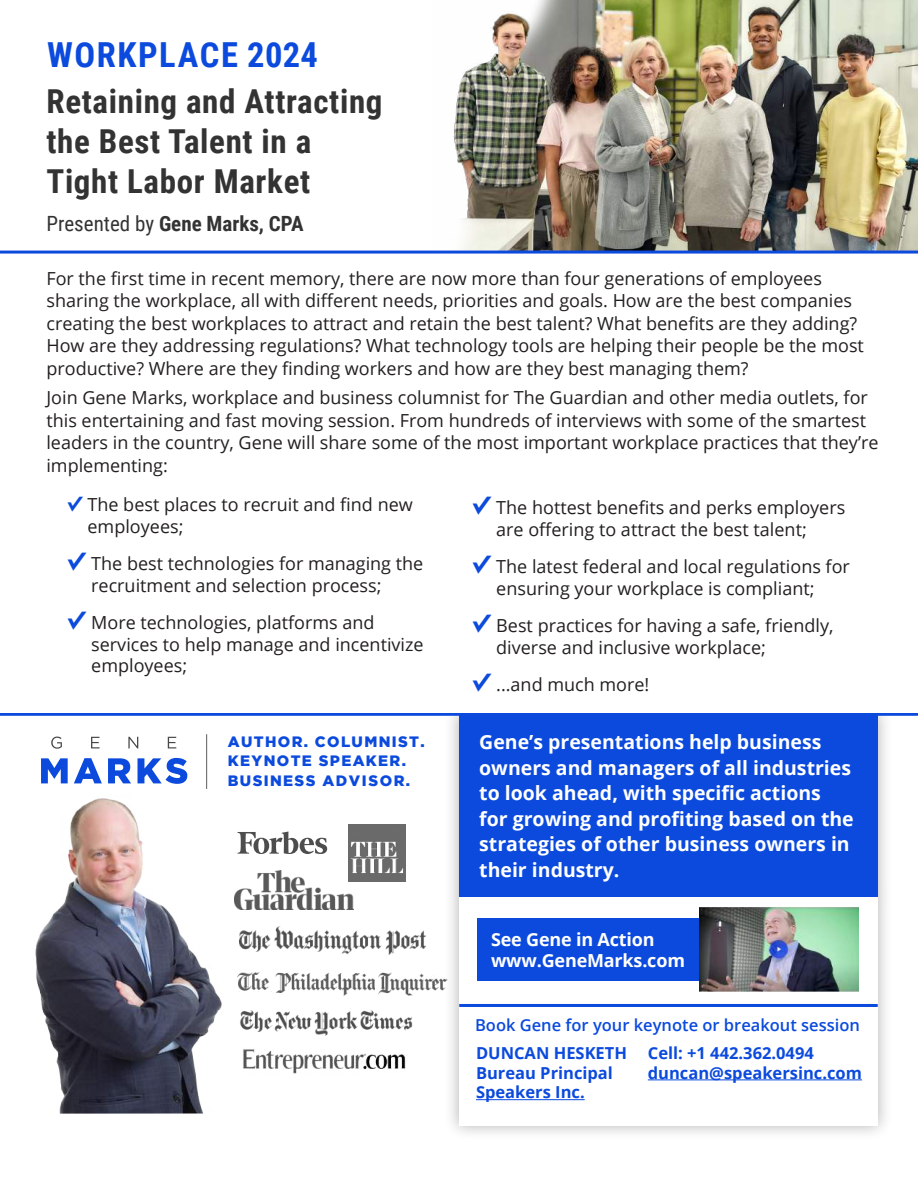
<style>
.page{position:relative;width:918px;height:1188px;background:#fff}
.page>*{position:absolute;margin:0;border:0;box-sizing:border-box;transform-origin:0 0}
.t1{font:700 34.5px "Roboto Condensed";letter-spacing:.045em;color:#0b4add}
.t2{font:700 33px/39.6px "Roboto Condensed";letter-spacing:.02em;color:#333}
.t3{font:700 21px "Roboto Condensed";color:#333}
.t4{font:700 19.5px/25.5px "Open Sans";color:#fff}
.t5{font:18px/22.5px "Open Sans";color:#221f1f}
.t6{font:700 18px/21px "Open Sans";letter-spacing:-.01em;color:#fff}
.t7{font:700 16.5px/19.8px "Open Sans";color:#0b4add}
.t8{font:600 16.5px "Open Sans";color:#0b4add}
.t9{font:900 15px/19.5px "Gotham";letter-spacing:.09em;color:#0b4add}
.s1{font-weight:400}
.s2{font-family:"Hypatia Sans Pro";font-weight:700;font-size:21px;color:#0b4add}
.s3{font-family:"Hypatia Sans Pro";font-weight:700;font-size:25.5px;color:#0b4add}
</style>
<div class="page">
<img style="left:35px;top:786px;width:187px;height:328px">
<img style="left:240px;top:927px;width:185px;height:28px">
<img style="left:243px;top:1049px;width:163px;height:25px">
<img style="left:240px;top:1010px;width:173px;height:26px">
<img style="left:349px;top:824px;width:57px;height:57px">
<img style="left:378px;top:972px;width:66px;height:24px">
<img style="left:275px;top:973px;width:100px;height:23px">
<img style="left:237px;top:973px;width:32px;height:18px">
<img style="left:235px;top:871px;width:118px;height:39px">
<svg style="left:238px;top:831px;width:89px;height:23px"></svg>
<hr style="left:206px;top:734px;width:1px;height:55px;background:#5c5c5c">
<svg style="left:51px;top:737px;width:125px;height:12px"></svg>
<svg style="left:41px;top:758px;width:146px;height:26px"></svg>
<div style="left:444px;top:699px;width:449px;height:442px;background:#221f1f;opacity:.35"></div>
<div style="left:459px;top:896px;width:419px;height:230px;background:#fff"></div>
<div style="left:478px;top:919px;width:231px;height:62px;background:#0b4add"></div>
<div style="left:459px;top:714px;width:419px;height:183px;background:#0b4add"></div>
<img style="left:699px;top:908px;width:160px;height:83px">
<hr style="left:459px;top:1004px;width:419px;height:3px;background:#0b4add">
<hr style="left:476px;top:1099px;width:109px;height:1px;background:#0b4add">
<hr style="left:648px;top:1079px;width:214px;height:1px;background:#0b4add">
<img style="left:433px;top:0;width:485px;height:251px">
<hr style="left:0;top:713px;width:918px;height:3px;background:#0b4add">
<hr style="left:0;top:251px;width:918px;height:3px;background:#0b4add">
<div style="left:0;top:661px;width:918px;height:52px;background:#fff"></div>
<h1 class="t1" style="left:47px;top:41px;width:273px">WORKPLACE 2024</h1>
<h2 class="t2" style="left:46px;top:85px;width:338px">Retaining and Attracting the Best Talent in a<br>Tight Labor Market</h2>
<p class="t3" style="left:46px;top:216px;width:259px"><span class="s1">Presented by</span> Gene Marks, CPA</p>
<p class="t5" style="left:46px;top:267px;width:819px">For the first time in recent memory, there are now more than four generations of employees sharing the workplace, all with different needs, priorities and goals. How are the best companies creating the best workplaces to attract and retain the best talent? What benefits are they adding?<br>How are they addressing regulations? What technology tools are helping their people be the most productive? Where are they finding workers and how are they best managing them?</p>
<p class="t5" style="left:46px;top:386px;width:834px">Join Gene Marks, workplace and business columnist for The Guardian and other media outlets, for this entertaining and fast moving session. From hundreds of interviews with some of the smartest leaders in the country, Gene will share some of the most important workplace practices that they’re implementing:</p>
<p class="t5" style="left:88px;top:493px;width:327px;line-height:21.6px;text-indent:-20px"><span class="s2">✓</span> The best places to recruit and find new employees;</p>
<p class="t5" style="left:91px;top:552px;width:334px;line-height:21.6px;text-indent:-24px"><span class="s3">✓</span> The best technologies for managing the recruitment and selection process;</p>
<p class="t5" style="left:91px;top:611px;width:334px;line-height:21.6px;text-indent:-24px"><span class="s3">✓</span> More technologies, platforms and services to help manage and incentivize employees;</p>
<p class="t9" style="left:228px;top:732px;width:198px">AUTHOR. COLUMNIST.<br>KEYNOTE SPEAKER.<br>BUSINESS ADVISOR.</p>
<p class="t5" style="left:496px;top:497px;width:351px;line-height:21.6px;text-indent:-24px"><span class="s3">✓</span> The hottest benefits and perks employers are offering to attract the best talent;</p>
<p class="t5" style="left:496px;top:556px;width:355px;line-height:21.6px;text-indent:-24px"><span class="s3">✓</span> The latest federal and local regulations for ensuring your workplace is compliant;</p>
<p class="t5" style="left:496px;top:615px;width:339px;line-height:21.6px;text-indent:-24px"><span class="s3">✓</span> Best practices for having a safe, friendly, diverse and inclusive workplace;</p>
<p class="t5" style="left:472px;top:673px;width:178px"><span class="s3">✓</span> ...and much more!</p>
<p class="t4" style="left:479px;top:731px;width:376px">Gene’s presentations help business owners and managers of all industries to look ahead, with specific actions for growing and profiting based on the strategies of other business owners in their industry.</p>
<p class="t6" style="left:491px;top:931px;width:195px">See Gene in Action www.GeneMarks.com</p>
<p class="t8" style="left:475px;top:1019px;width:386px">Book Gene for your keynote or breakout session</p>
<p class="t7" style="left:476px;top:1045px;width:153px">DUNCAN HESKETH<br>Bureau Principal<br>Speakers Inc.</p>
<p class="t7" style="left:648px;top:1045px;width:216px">Cell: +1 442.362.0494 duncan@speakersinc.com</p>
</div>
